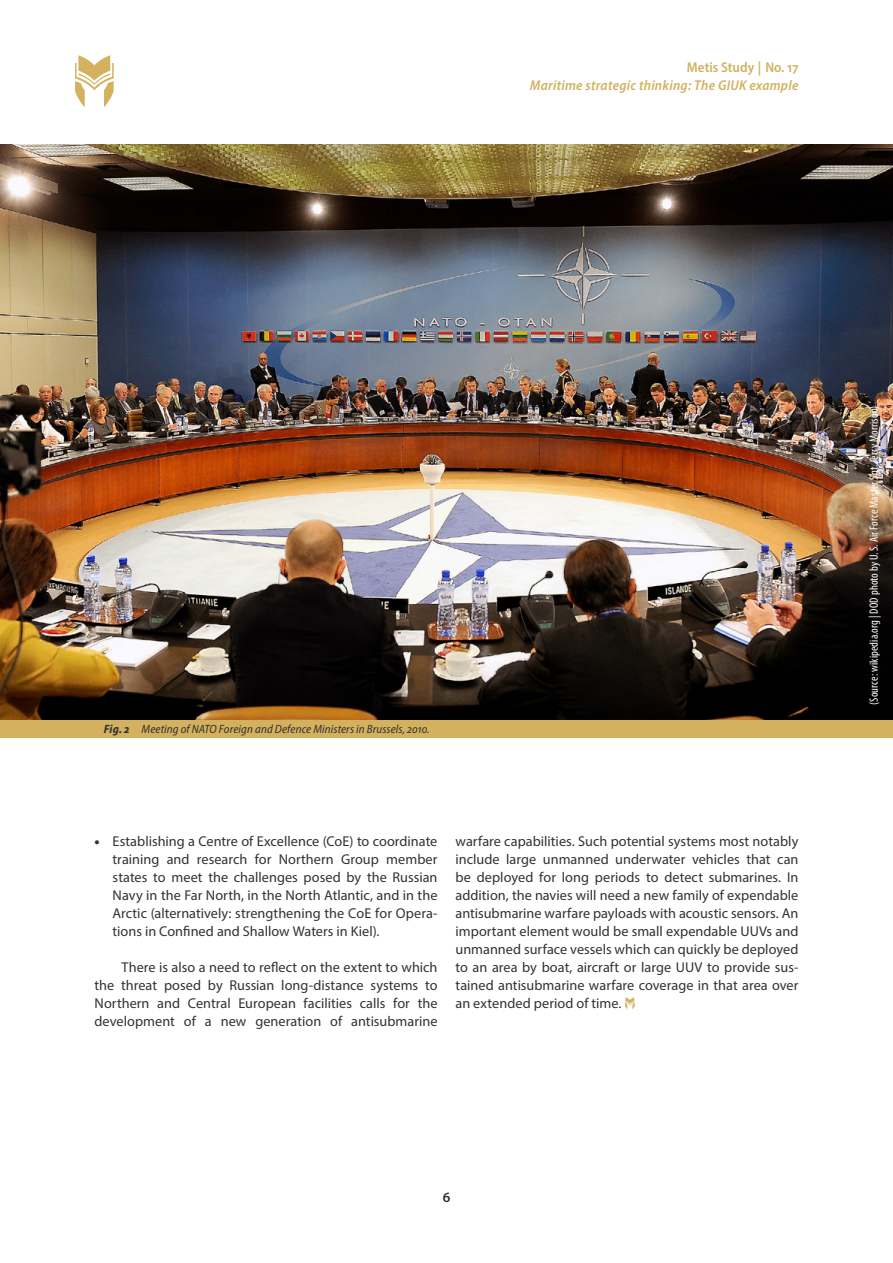
<style>
.page{position:relative;width:893px;height:1263px;background:#fff}
.page>*{position:absolute;margin:0;border:0;box-sizing:border-box;transform-origin:0 0}
.t1{font:14.25px/18px "Myriad Pro";letter-spacing:.005em;color:#323232;text-align:justify}
.t2{font:italic 600 semi-condensed 14.25px "Myriad Pro";letter-spacing:.02em;color:#d3b15e}
.t3{font:600 semi-condensed 14.25px "Myriad Pro";color:#d3b15e}
.t4{font:600 14.25px "Myriad Pro";color:#323232}
.t5{font:condensed 12px "Myriad Pro";letter-spacing:.01em;color:#fff}
.t6{font:italic semi-condensed 12px "Myriad Pro";letter-spacing:.01em;color:#323232}
.s1{font-weight:700}
.s2{font-weight:900}
</style>
<div class="page">
<svg style="left:625px;top:997px;width:9px;height:12px"></svg>
<img style="left:0;top:144px;width:892px;height:576px">
<div style="left:0;top:720px;width:892px;height:18px;background:#d3b15e"></div>
<svg style="left:75px;top:55px;width:39px;height:52px"></svg>
<p class="t3" style="left:687px;top:58px;width:113px">Metis Study | No. 17</p>
<p class="t2" style="left:530px;top:76px;width:270px">Maritime strategic thinking: The GIUK example</p>
<p class="t6" style="left:104px;top:721px;width:327px"><span class="s1">Fig. 2</span> Meeting of NATO Foreign and Defence Ministers in Brussels, 2010.</p>
<p class="t1" style="left:113px;top:832px;width:326px;text-indent:-18px"><span class="s2">•</span> Establishing a Centre of Excellence (CoE) to coordinate training and research for Northern Group member states to meet the challenges posed by the Russian Navy in the Far North, in the North Atlantic, and in the Arctic (alternatively: strengthening the CoE for Opera&shy;tions in Confined and Shallow Waters in Kiel).</p>
<p class="t1" style="left:95px;top:958px;width:344px;text-indent:27px">There is also a need to reflect on the extent to which the threat posed by Russian long-distance systems to Northern and Central European facilities calls for the development of a new generation of antisubmarine</p>
<p class="t1" style="left:455px;top:832px;width:344px">warfare capabilities. Such potential systems most notably include large unmanned underwater vehicles that can be deployed for long periods to detect submarines. In addition, the navies will need a new family of expendable antisubmarine warfare payloads with acoustic sensors. An important element would be small expendable UUVs and unmanned surface vessels which can quickly be deployed to an area by boat, aircraft or large UUV to provide sus&shy;tained antisubmarine warfare coverage in that area over an extended period of time.</p>
<p class="t4" style="left:442px;top:1188px;width:9px">6</p>
<p class="t5" style="left:866px;top:705px;width:301px;rotate:-90deg">(Source: wikipedia.org | DOD photo by U.S. Air Force Master Sgt. Jerry Morrison)</p>
</div>
